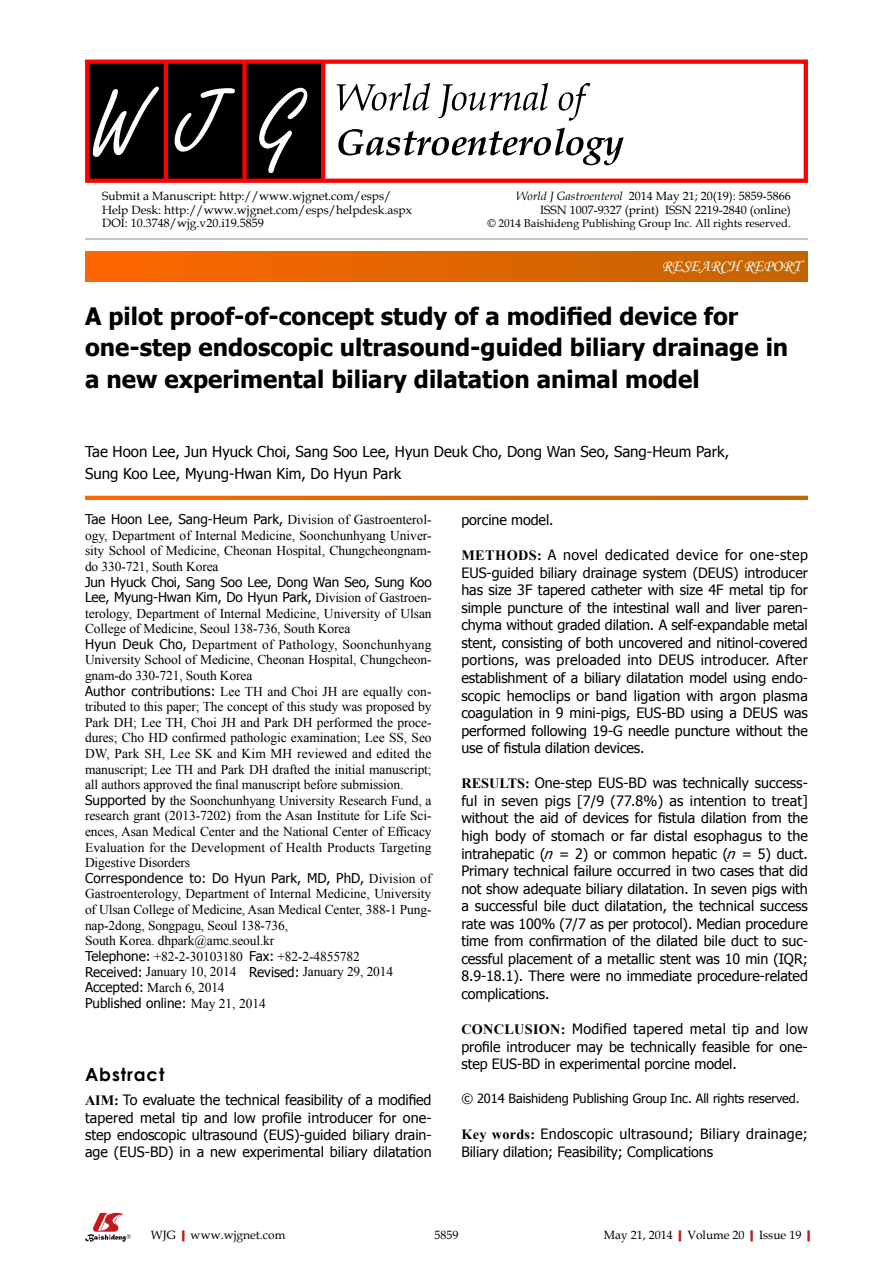
<style>
.page{position:relative;width:893px;height:1263px;background:#fff}
.page>*{position:absolute;margin:0;border:0;box-sizing:border-box;transform-origin:0 0}
.t1{font:700 24px/31.5px "Tahoma";color:#000}
.t2{font:700 18px "Century Gothic";letter-spacing:.05em;color:#000}
.t3{font:16.5px "Monotype Corsiva";color:#fff}
.t4{font:15px/22.5px "Tahoma";color:#000}
.t5{font:14.25px/17.5px "Tahoma";letter-spacing:-.005em;color:#000;text-align:justify}
.t6{font:13.5px/15.6px "Times New Roman";letter-spacing:-.01em;color:#000}
.t7{font:12.75px "Tahoma";letter-spacing:-.005em;color:#000}
.t8{font:12px/13.5px "Book Antiqua";color:#000}
.t9{font:11.25px "Book Antiqua";color:#000}
.s1{font-style:italic}
.s2{font-family:"Tahoma"}
.s3{font-family:"Times New Roman";font-weight:700}
.s4{font-weight:700;color:#c01920}
</style>
<div class="page">
<hr style="left:85px;top:239px;width:723px;height:1px;background:#898989">
<div style="left:87px;top:61px;width:236px;height:121px;background:#000"></div>
<hr style="left:164px;top:61px;width:4px;height:121px;background:#f00">
<div style="left:242px;top:61px;width:5px;height:121px;background:#f00"></div>
<hr style="left:321px;top:61px;width:4px;height:121px;background:#f00">
<div style="left:85px;top:60px;width:723px;height:123px;border:4px solid #f00"></div>
<svg style="left:259px;top:88px;width:48px;height:85px"></svg>
<svg style="left:175px;top:88px;width:60px;height:64px"></svg>
<svg style="left:93px;top:87px;width:66px;height:70px"></svg>
<svg style="left:337px;top:83px;width:253px;height:38px"></svg>
<svg style="left:338px;top:128px;width:286px;height:37px"></svg>
<svg style="left:85px;top:496px;width:723px;height:4px"></svg>
<div style="left:85px;top:252px;width:723px;height:29px;background:linear-gradient(to right,#f60,#c16500)"></div>
<svg style="left:85px;top:1213px;width:46px;height:29px"></svg>
<p class="t8" style="left:102px;top:189px;width:311px">Submit a Manuscript: http://www.wjgnet.com/esps/<br>Help Desk: http://www.wjgnet.com/esps/helpdesk.aspx<br>DOI: 10.3748/wjg.v20.i19.5859</p>
<p class="t8" style="left:516px;top:189px;width:276px;text-align:right"><span class="s1">World J Gastroenterol</span> 2014 May 21; 20(19): 5859-5866<br>ISSN 1007-9327 (print) ISSN 2219-2840 (online)</p>
<p class="t9" style="left:487px;top:215px;width:305px">© 2014 Baishideng Publishing Group Inc. All rights reserved.</p>
<p class="t3" style="left:688px;top:256px;width:114px">BRIEF ARTICLE</p>
<p class="t1" style="left:85px;top:298px;width:705px">A pilot proof-of-concept study of a modified device for one-step endoscopic ultrasound-guided biliary drainage in a new experimental biliary dilatation animal model</p>
<p class="t3" style="left:662px;top:256px;width:140px">RESEARCH REPORT</p>
<p class="t4" style="left:85px;top:439px;width:646px">Tae Hoon Lee, Jun Hyuck Choi, Sang Soo Lee, Hyun Deuk Cho, Dong Wan Seo, Sang-Heum Park,<br>Sung Koo Lee, Myung-Hwan Kim, Do Hyun Park</p>
<p class="t6" style="left:85px;top:512px;width:348px"><span class="s2">Tae Hoon Lee, Sang-Heum Park,</span> Division of Gastroenterol&shy;ogy, Department of Internal Medicine, Soonchunhyang Univer&shy;sity School of Medicine, Cheonan Hospital, Chungcheongnam&shy;do 330-721, South Korea<br><span class="s2">Jun Hyuck Choi, Sang Soo Lee, Dong Wan Seo, Sung Koo Lee, Myung-Hwan Kim, Do Hyun Park,</span> Division of Gastroen&shy;terology, Department of Internal Medicine, University of Ulsan College of Medicine, Seoul 138-736, South Korea<br><span class="s2">Hyun Deuk Cho,</span> Department of Pathology, Soonchunhyang University School of Medicine, Cheonan Hospital, Chungcheon&shy;gnam-do 330-721, South Korea<br><span class="s2">Author contributions:</span> Lee TH and Choi JH are equally con&shy;tributed to this paper; The concept of this study was proposed by Park DH; Lee TH, Choi JH and Park DH performed the proce&shy;dures; Cho HD confirmed pathologic examination; Lee SS, Seo DW, Park SH, Lee SK and Kim MH reviewed and edited the manuscript; Lee TH and Park DH drafted the initial manuscript; all authors approved the final manuscript before submission.<br><span class="s2">Supported by</span> the Soonchunhyang University Research Fund, a research grant (2013-7202) from the Asan Institute for Life Sci&shy;ences, Asan Medical Center and the National Center of Efficacy Evaluation for the Development of Health Products Targeting Digestive Disorders<br><span class="s2">Correspondence to: Do Hyun Park, MD, PhD,</span> Division of Gastroenterology, Department of Internal Medicine, University of Ulsan College of Medicine, Asan Medical Center, 388-1 Pung&shy;nap-2dong, Songpagu, Seoul 138-736,<br>South Korea. dhpark@amc.seoul.kr<br><span class="s2">Telephone:</span> +82-2-30103180 <span class="s2">Fax:</span> +82-2-4855782<br><span class="s2">Received:</span> January 10, 2014 <span class="s2">Revised:</span> January 29, 2014<br><span class="s2">Accepted:</span> March 6, 2014<br><span class="s2">Published online:</span> May 21, 2014</p>
<p class="t5" style="left:461px;top:510px;width:94px">porcine model.</p>
<p class="t5" style="left:461px;top:545px;width:348px"><span class="s3">METHODS:</span> A novel dedicated device for one-step EUS-guided biliary drainage system (DEUS) introducer has size 3F tapered catheter with size 4F metal tip for simple puncture of the intestinal wall and liver paren&shy;chyma without graded dilation. A self-expandable metal stent, consisting of both uncovered and nitinol-covered portions, was preloaded into DEUS introducer. After establishment of a biliary dilatation model using endo&shy;scopic hemoclips or band ligation with argon plasma coagulation in 9 mini-pigs, EUS-BD using a DEUS was performed following 19-G needle puncture without the use of fistula dilation devices.</p>
<p class="t5" style="left:461px;top:774px;width:348px"><span class="s3">RESULTS:</span> One-step EUS-BD was technically success&shy;ful in seven pigs [7/9 (77.8%) as intention to treat] without the aid of devices for fistula dilation from the high body of stomach or far distal esophagus to the intrahepatic (<span class="s1">n</span> = 2) or common hepatic (<span class="s1">n</span> = 5) duct.<br>Primary technical failure occurred in two cases that did not show adequate biliary dilatation. In seven pigs with a successful bile duct dilatation, the technical success rate was 100% (7/7 as per protocol). Median procedure time from confirmation of the dilated bile duct to suc&shy;cessful placement of a metallic stent was 10 min (IQR; 8.9-18.1). There were no immediate procedure-related complications.</p>
<p class="t5" style="left:461px;top:1019px;width:348px"><span class="s3">CONCLUSION:</span> Modified tapered metal tip and low profile introducer may be technically feasible for one&shy;step EUS-BD in experimental porcine model.</p>
<p class="t7" style="left:461px;top:1090px;width:340px">© 2014 Baishideng Publishing Group Inc. All rights reserved.</p>
<p class="t5" style="left:461px;top:1125px;width:348px"><span class="s3">Key words:</span> Endoscopic ultrasound; Biliary drainage;<br>Biliary dilation; Feasibility; Complications</p>
<p class="t2" style="left:85px;top:1061px;width:81px">Abstract</p>
<p class="t5" style="left:85px;top:1091px;width:348px"><span class="s3">AIM:</span> To evaluate the technical feasibility of a modified tapered metal tip and low profile introducer for one&shy;step endoscopic ultrasound (EUS)-guided biliary drain&shy;age (EUS-BD) in a new experimental biliary dilatation</p>
<p class="t8" style="left:151px;top:1227px;width:136px">WJG<span class="s4">|</span>www.wjgnet.com</p>
<p class="t8" style="left:434px;top:1227px;width:25px">5859</p>
<p class="t8" style="left:604px;top:1227px;width:214px">May 21, 2014<span class="s4">|</span>Volume 20<span class="s4">|</span>Issue 19<span class="s4">|</span></p>
</div>
